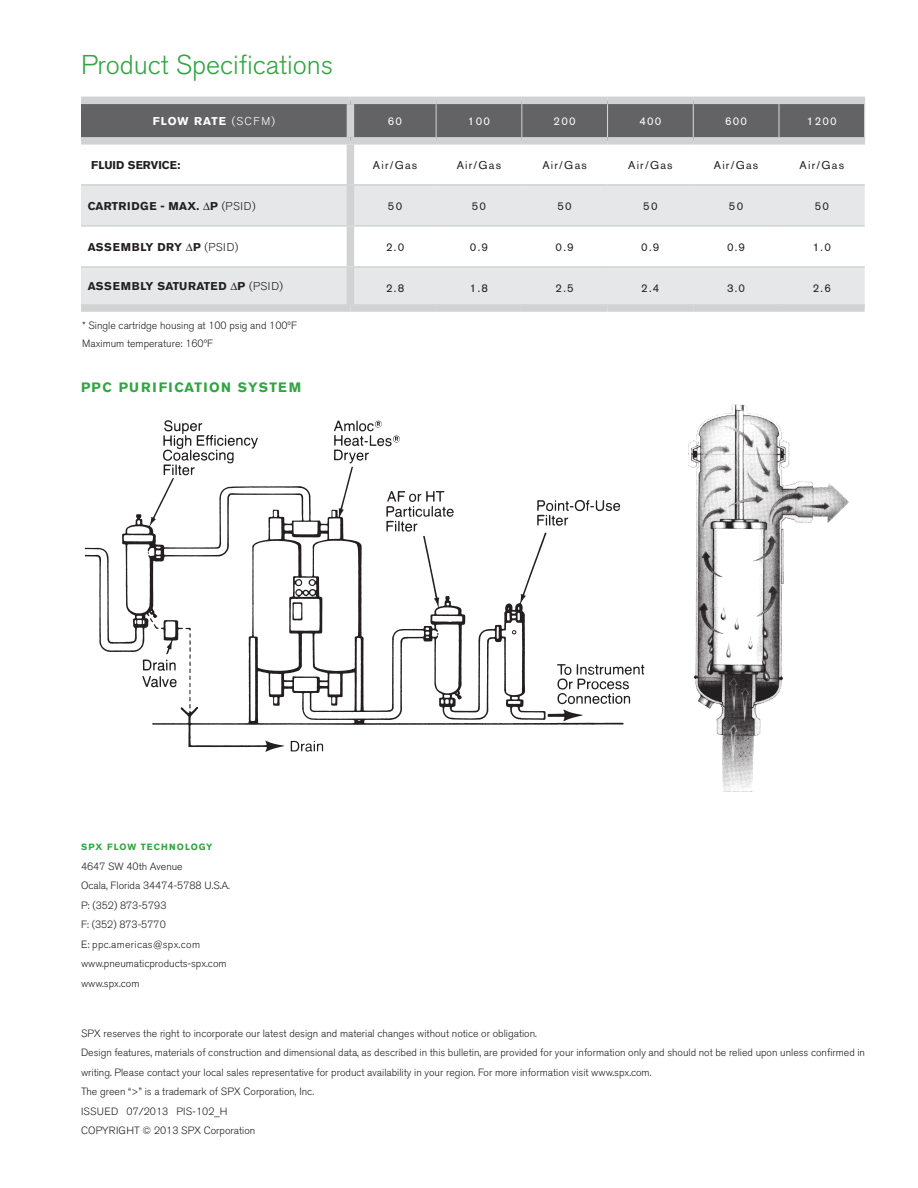
<style>
.page{position:relative;width:918px;height:1188px;background:#fff}
.page>*{position:absolute;margin:0;border:0;box-sizing:border-box;transform-origin:0 0}
.Body_Copy_Headline{font:300 27px "Akzidenz Grotesk BE";color:#32a543}
.Body_Copy_Headline-2{font:700 13.5px "Akzidenz Grotesk BE";letter-spacing:.1em;color:#32a543}
.t1{font:11.25px "Akzidenz Grotesk BE";letter-spacing:.11em;color:#231f20}
.t2{font:700 11.25px "Akzidenz Grotesk BE";letter-spacing:.025em;color:#231f20}
.t3{font:11.25px "Akzidenz Grotesk BE";letter-spacing:.11em;color:#fff}
.t4{font:700 11.25px "Akzidenz Grotesk BE";letter-spacing:.065em;color:#231f20}
.t5{font:700 11.25px "Akzidenz Grotesk BE";letter-spacing:.09em;color:#fff}
.t6{font:700 11.25px "Akzidenz Grotesk BE";color:#231f20}
.Legal_Disclaimer{font:300 10.5px/19.5px "Akzidenz Grotesk BE";color:#231f20}
.Back_Cover_Contact_I{font:300 10.5px/19.5px "Akzidenz Grotesk BE";color:#231f20}
.Back_Cover_Sub-Headl{font:700 9px "Akzidenz Grotesk BE";letter-spacing:.11em;color:#32a543}
.s1{font-weight:300}
</style>
<div class="page">
<img style="left:84px;top:420px;width:561px;height:332px">
<img style="left:688px;top:404px;width:161px;height:388px">
<div style="left:81px;top:104px;width:783px;height:33px;background:#636366"></div>
<hr style="left:350px;top:184px;width:86px;height:2px;background:#d1d2d4">
<hr style="left:436px;top:184px;width:86px;height:2px;background:#d1d2d4">
<hr style="left:350px;top:225px;width:86px;height:2px;background:#d1d2d4">
<hr style="left:436px;top:225px;width:86px;height:2px;background:#d1d2d4">
<hr style="left:350px;top:266px;width:86px;height:2px;background:#d1d2d4">
<hr style="left:436px;top:266px;width:86px;height:2px;background:#d1d2d4">
<div style="left:350px;top:137px;width:86px;height:8px;background:#d1d2d4"></div>
<div style="left:436px;top:137px;width:86px;height:8px;background:#d1d2d4"></div>
<div style="left:347px;top:145px;width:7px;height:39px;background:#d1d2d4"></div>
<div style="left:347px;top:227px;width:7px;height:39px;background:#d1d2d4"></div>
<hr style="left:81px;top:184px;width:269px;height:2px;background:#d1d2d4">
<hr style="left:81px;top:225px;width:269px;height:2px;background:#d1d2d4">
<hr style="left:81px;top:266px;width:269px;height:2px;background:#d1d2d4">
<div style="left:81px;top:137px;width:269px;height:8px;background:#d1d2d4"></div>
<div style="left:522px;top:137px;width:86px;height:8px;background:#d1d2d4"></div>
<div style="left:608px;top:137px;width:85px;height:8px;background:#d1d2d4"></div>
<div style="left:693px;top:137px;width:86px;height:8px;background:#d1d2d4"></div>
<div style="left:779px;top:137px;width:86px;height:8px;background:#d1d2d4"></div>
<hr style="left:522px;top:184px;width:86px;height:2px;background:#d1d2d4">
<hr style="left:608px;top:184px;width:85px;height:2px;background:#d1d2d4">
<hr style="left:693px;top:184px;width:86px;height:2px;background:#d1d2d4">
<hr style="left:779px;top:184px;width:86px;height:2px;background:#d1d2d4">
<hr style="left:522px;top:225px;width:86px;height:2px;background:#d1d2d4">
<hr style="left:608px;top:225px;width:85px;height:2px;background:#d1d2d4">
<hr style="left:693px;top:225px;width:86px;height:2px;background:#d1d2d4">
<hr style="left:779px;top:225px;width:86px;height:2px;background:#d1d2d4">
<hr style="left:522px;top:266px;width:86px;height:2px;background:#d1d2d4">
<hr style="left:608px;top:266px;width:85px;height:2px;background:#d1d2d4">
<hr style="left:693px;top:266px;width:86px;height:2px;background:#d1d2d4">
<hr style="left:779px;top:266px;width:86px;height:2px;background:#d1d2d4">
<hr style="left:436px;top:104px;width:1px;height:33px;background:#d1d2d4">
<hr style="left:521px;top:104px;width:1px;height:33px;background:#d1d2d4">
<hr style="left:607px;top:104px;width:1px;height:33px;background:#dcdddf">
<hr style="left:693px;top:104px;width:1px;height:33px;background:#dcdddf">
<hr style="left:779px;top:104px;width:1px;height:33px;background:#dcdddf">
<hr style="left:864px;top:104px;width:1px;height:33px;background:#dcdddf">
<div style="left:347px;top:104px;width:7px;height:33px;background:#d1d2d4"></div>
<div style="left:81px;top:97px;width:269px;height:7px;background:#d1d2d4"></div>
<div style="left:350px;top:97px;width:86px;height:7px;background:#d1d2d4"></div>
<div style="left:436px;top:97px;width:86px;height:7px;background:#d1d2d4"></div>
<div style="left:522px;top:97px;width:86px;height:7px;background:#d1d2d4"></div>
<div style="left:608px;top:97px;width:85px;height:7px;background:#d1d2d4"></div>
<div style="left:693px;top:97px;width:86px;height:7px;background:#d1d2d4"></div>
<div style="left:779px;top:97px;width:86px;height:7px;background:#d1d2d4"></div>
<div style="left:81px;top:304px;width:269px;height:8px;background:#d1d2d4"></div>
<div style="left:350px;top:304px;width:86px;height:8px;background:#d1d2d4"></div>
<div style="left:436px;top:304px;width:86px;height:8px;background:#d1d2d4"></div>
<div style="left:522px;top:304px;width:86px;height:8px;background:#d1d2d4"></div>
<div style="left:608px;top:304px;width:85px;height:8px;background:#d1d2d4"></div>
<div style="left:693px;top:304px;width:86px;height:8px;background:#d1d2d4"></div>
<div style="left:779px;top:304px;width:86px;height:8px;background:#d1d2d4"></div>
<div style="left:81px;top:185px;width:784px;height:41px;background:#e6e7e9"></div>
<div style="left:81px;top:267px;width:784px;height:38px;background:#e6e7e9"></div>
<p class="Body_Copy_Headline" style="left:81px;top:50px;width:254px">Product Specifications</p>
<p class="t5" style="left:153px;top:114px;width:124px">FLOW RATE <span class="s1">(SCFM)</span></p>
<p class="t3" style="left:388px;top:114px;width:16px">60</p>
<p class="t3" style="left:468px;top:114px;width:24px">100</p>
<p class="t3" style="left:554px;top:114px;width:24px">200</p>
<p class="t3" style="left:639px;top:114px;width:24px">400</p>
<p class="t3" style="left:725px;top:114px;width:24px">600</p>
<p class="t3" style="left:807px;top:114px;width:31px">1200</p>
<p class="t6" style="left:91px;top:158px;width:91px">FLUID SERVICE:</p>
<p class="t1" style="left:373px;top:158px;width:46px">Air/Gas</p>
<p class="t1" style="left:457px;top:158px;width:46px">Air/Gas</p>
<p class="t1" style="left:542px;top:158px;width:46px">Air/Gas</p>
<p class="t1" style="left:628px;top:158px;width:46px">Air/Gas</p>
<p class="t1" style="left:714px;top:158px;width:46px">Air/Gas</p>
<p class="t1" style="left:800px;top:158px;width:46px">Air/Gas</p>
<p class="t2" style="left:88px;top:199px;width:169px">CARTRIDGE - MAX. P <span class="s1">(PSID)</span></p>
<p class="t1" style="left:388px;top:199px;width:16px">50</p>
<p class="t1" style="left:472px;top:199px;width:16px">50</p>
<p class="t1" style="left:558px;top:199px;width:16px">50</p>
<p class="t1" style="left:643px;top:199px;width:16px">50</p>
<p class="t1" style="left:729px;top:199px;width:16px">50</p>
<p class="t1" style="left:815px;top:199px;width:16px">50</p>
<p class="t4" style="left:88px;top:240px;width:152px">ASSEMBLY DRY P <span class="s1">(PSID)</span></p>
<p class="t1" style="left:386px;top:240px;width:20px">2.0</p>
<p class="t1" style="left:470px;top:240px;width:20px">0.9</p>
<p class="t1" style="left:556px;top:240px;width:20px">0.9</p>
<p class="t1" style="left:641px;top:240px;width:20px">0.9</p>
<p class="t1" style="left:727px;top:240px;width:20px">0.9</p>
<p class="t1" style="left:813px;top:240px;width:20px">1.0</p>
<p class="t2" style="left:88px;top:280px;width:197px">ASSEMBLY SATURATED P <span class="s1">(PSID)</span></p>
<p class="t1" style="left:386px;top:281px;width:20px">2.8</p>
<p class="t1" style="left:470px;top:281px;width:20px">1.8</p>
<p class="t1" style="left:556px;top:281px;width:20px">2.5</p>
<p class="t1" style="left:641px;top:281px;width:20px">2.4</p>
<p class="t1" style="left:727px;top:281px;width:20px">3.0</p>
<p class="t1" style="left:813px;top:281px;width:20px">2.6</p>
<p class="Legal_Disclaimer" style="left:82px;top:315px;width:216px">* Single cartridge housing at 100 psig and 100ºF</p>
<p class="Legal_Disclaimer" style="left:82px;top:333px;width:132px">Maximum temperature: 160ºF</p>
<p class="Body_Copy_Headline-2" style="left:81px;top:380px;width:222px">PPC PURIFICATION SYSTEM</p>
<p class="Back_Cover_Sub-Headl" style="left:81px;top:842px;width:133px">SPX FLOW TECHNOLOGY</p>
<p class="Back_Cover_Contact_I" style="left:81px;top:856px;width:103px">4647 SW 40th Avenue</p>
<p class="Back_Cover_Contact_I" style="left:81px;top:876px;width:151px">Ocala, Florida 34474-5788 U.S.A.</p>
<p class="Back_Cover_Contact_I" style="left:81px;top:895px;width:87px">P: (352) 873-5793</p>
<p class="Back_Cover_Contact_I" style="left:81px;top:915px;width:86px">F: (352) 873-5770</p>
<p class="Back_Cover_Contact_I" style="left:81px;top:934px;width:147px">E: ppc.americas@spx.com www.pneumaticproducts-spx.com</p>
<p class="Back_Cover_Contact_I" style="left:81px;top:973px;width:60px">www.spx.com</p>
<p class="Legal_Disclaimer" style="left:81px;top:1023px;width:457px">SPX reserves the right to incorporate our latest design and material changes without notice or obligation.</p>
<p class="Legal_Disclaimer" style="left:81px;top:1043px;width:786px">Design features, materials of construction and dimensional data, as described in this bulletin, are provided for your information only and should not be relied upon unless confirmed in writing. Please contact your local sales representative for product availability in your region. For more information visit www.spx.com.<br>The green “&gt;” is a trademark of SPX Corporation, Inc.</p>
<p class="Legal_Disclaimer" style="left:81px;top:1101px;width:176px">ISSUED 07/2013 PIS-102_H<br>COPYRIGHT © 2013 SPX Corporation</p>
</div>
